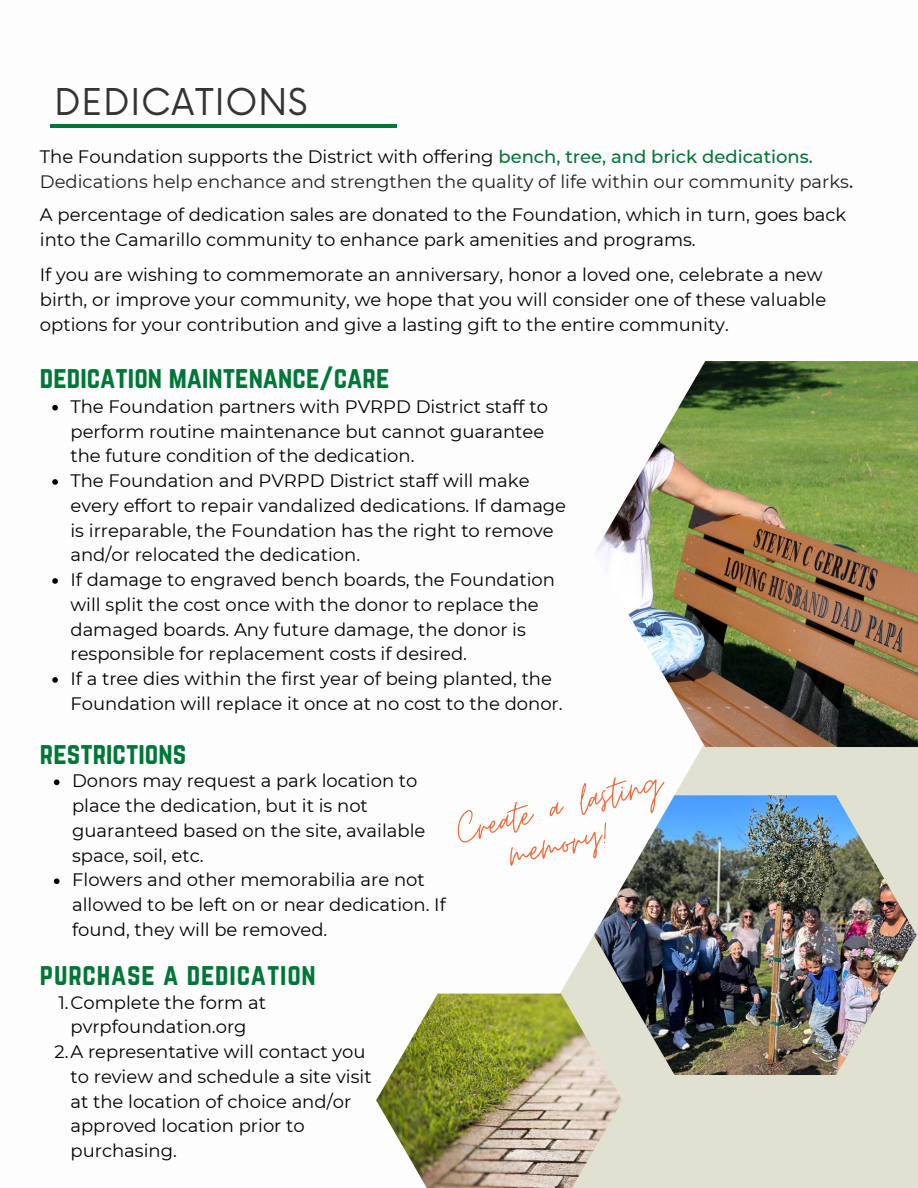
<style>
.page{position:relative;width:918px;height:1188px;background:#fff}
.page>*{position:absolute;margin:0;border:0;box-sizing:border-box;transform-origin:0 0}
.t1{font:51px "Moon Time";color:#f26c3b}
.t2{font:48.15px "Moon Time";color:#f26c3b}
.t3{font:36px "Now";letter-spacing:.025em;color:#343434}
.t4{font:27px "Norwester";color:#007737}
.t5{font:27px "Norwester";letter-spacing:.03em;color:#007737}
.t6{font:18px/24.8px "Montserrat";color:#000}
.t7{font:18px/25px "Montserrat";color:#1c2120}
.s1{color:#000}
.s2{font-weight:500;color:#007737}
.s3{font-weight:500}
</style>
<div class="page">
<hr style="left:50px;top:125px;width:347px;height:3px;background:#007737">
<svg style="left:437px;top:747px;width:481px;height:441px;fill:#e1e1d1"></svg>
<img style="left:594px;top:361px;width:324px;height:386px">
<img style="left:594px;top:795px;width:323px;height:280px">
<img style="left:376px;top:994px;width:247px;height:194px">
<svg style="left:52px;top:405px;width:6px;height:6px"></svg>
<svg style="left:52px;top:479px;width:6px;height:6px"></svg>
<svg style="left:52px;top:578px;width:6px;height:6px"></svg>
<svg style="left:52px;top:677px;width:6px;height:6px"></svg>
<svg style="left:54px;top:779px;width:6px;height:6px"></svg>
<svg style="left:54px;top:878px;width:6px;height:6px"></svg>
<p class="t3" style="left:54px;top:82px;width:255px">DEDICATIONS</p>
<p class="t7" style="left:40px;top:144px;width:815px"><span class="s1">The Foundation supports the District with offering</span> <span class="s2">bench, tree, and brick dedications.<br></span>Dedications help enchance and strengthen the quality of life within our community parks<span class="s3">.</span></p>
<p class="t6" style="left:40px;top:202px;width:808px">A percentage of dedication sales are donated to the Foundation, which in turn, goes back into the Camarillo community to enhance park amenities and programs.</p>
<p class="t6" style="left:40px;top:262px;width:788px">If you are wishing to commemorate an anniversary, honor a loved one, celebrate a new birth, or improve your community, we hope that you will consider one of these valuable options for your contribution and give a lasting gift to the entire community.</p>
<p class="t4" style="left:40px;top:361px;width:351px">DEDICATION MAINTENANCE/CARE</p>
<p class="t6" style="left:70px;top:394px;width:479px">The Foundation partners with PVRPD District staff to perform routine maintenance but cannot guarantee the future condition of the dedication.</p>
<p class="t6" style="left:70px;top:468px;width:497px">The Foundation and PVRPD District staff will make every effort to repair vandalized dedications. If damage is irreparable, the Foundation has the right to remove and/or relocated the dedication.</p>
<p class="t6" style="left:70px;top:567px;width:486px">If damage to engraved bench boards, the Foundation will split the cost once with the donor to replace the damaged boards. Any future damage, the donor is responsible for replacement costs if desired.</p>
<p class="t6" style="left:70px;top:666px;width:494px">If a tree dies within the first year of being planted, the<br>Foundation will replace it once at no cost to the donor.</p>
<p class="t4" style="left:40px;top:737px;width:148px">RESTRICTIONS</p>
<p class="t6" style="left:72px;top:769px;width:355px">Donors may request a park location to place the dedication, but it is not guaranteed based on the site, available space, soil, etc.</p>
<p class="t6" style="left:72px;top:868px;width:375px">Flowers and other memorabilia are not allowed to be left on or near dedication. If found, they will be removed.</p>
<p class="t2" style="left:450px;top:803px;width:212px;rotate:-14deg">Create a lasting</p>
<p class="t1" style="left:502px;top:824px;width:105px;rotate:-12deg">memory!</p>
<p class="t5" style="left:40px;top:958px;width:277px">PURCHASE A DEDICATION</p>
<p class="t6" style="left:58px;top:990px;width:209px;text-align:center">1.Complete the form at pvrpfoundation.org</p>
<p class="t6" style="left:70px;top:1039px;width:303px;text-indent:-16px">2.A representative will contact you to review and schedule a site visit at the location of choice and/or approved location prior to purchasing.</p>
</div>
